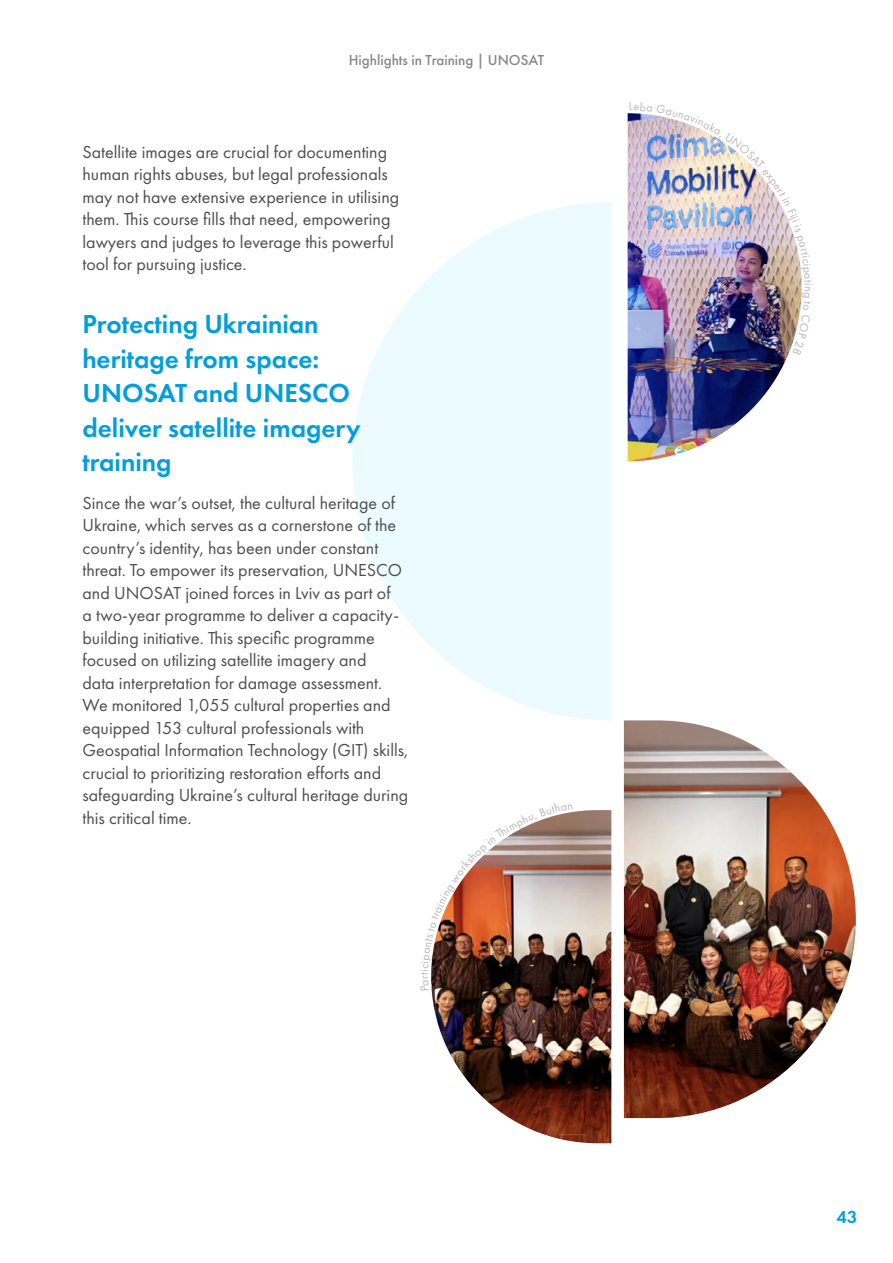
<style>
.page{position:relative;width:893px;height:1263px;background:#fff}
.page>*{position:absolute;margin:0;border:0;box-sizing:border-box;transform-origin:0 0}
.t1{font:600 27px/34.5px "Futura PT";color:#009edb}
.t2{font:18px/22.5px "Futura PT";color:#4d4d4d}
.t3{font:600 18px "Futura PT";color:#009edb}
.t4{font:500 15px "Futura PT";color:#878787}
</style>
<div class="page">
<svg style="left:353px;top:202px;width:259px;height:518px;fill:#ebfbff"></svg>
<img style="left:431px;top:810px;width:180px;height:333px">
<img style="left:624px;top:720px;width:232px;height:398px">
<img style="left:628px;top:113px;width:160px;height:348px">
<img style="left:630px;top:113px;width:172px;height:242px">
<img style="left:431px;top:810px;width:142px;height:181px">
<p class="t4" style="left:349px;top:51px;width:197px">Highlights in Training | UNOSAT</p>
<p class="t2" style="left:82px;top:140px;width:318px">Satellite images are crucial for documenting human rights abuses, but legal professionals may not have extensive experience in utilising them. This course fills that need, empowering lawyers and judges to leverage this powerful tool for pursuing justice.</p>
<h1 class="t1" style="left:82px;top:307px;width:280px">Protecting Ukrainian heritage from space:<br>UNOSAT and UNESCO deliver satellite imagery training</h1>
<p class="t2" style="left:82px;top:491px;width:327px">Since the war’s outset, the cultural heritage of Ukraine, which serves as a cornerstone of the country’s identity, has been under constant threat. To empower its preservation, UNESCO and UNOSAT joined forces in Lviv as part of<br>a two-year programme to deliver a capacity&shy;building initiative. This specific programme focused on utilizing satellite imagery and<br>data interpretation for damage assessment.<br>We monitored 1,055 cultural properties and equipped 153 cultural professionals with Geospatial Information Technology (GIT) skills, crucial to prioritizing restoration efforts and safeguarding Ukraine’s cultural heritage during this critical time.</p>
<p class="t3" style="left:836px;top:1205px;width:22px">43</p>
</div>
